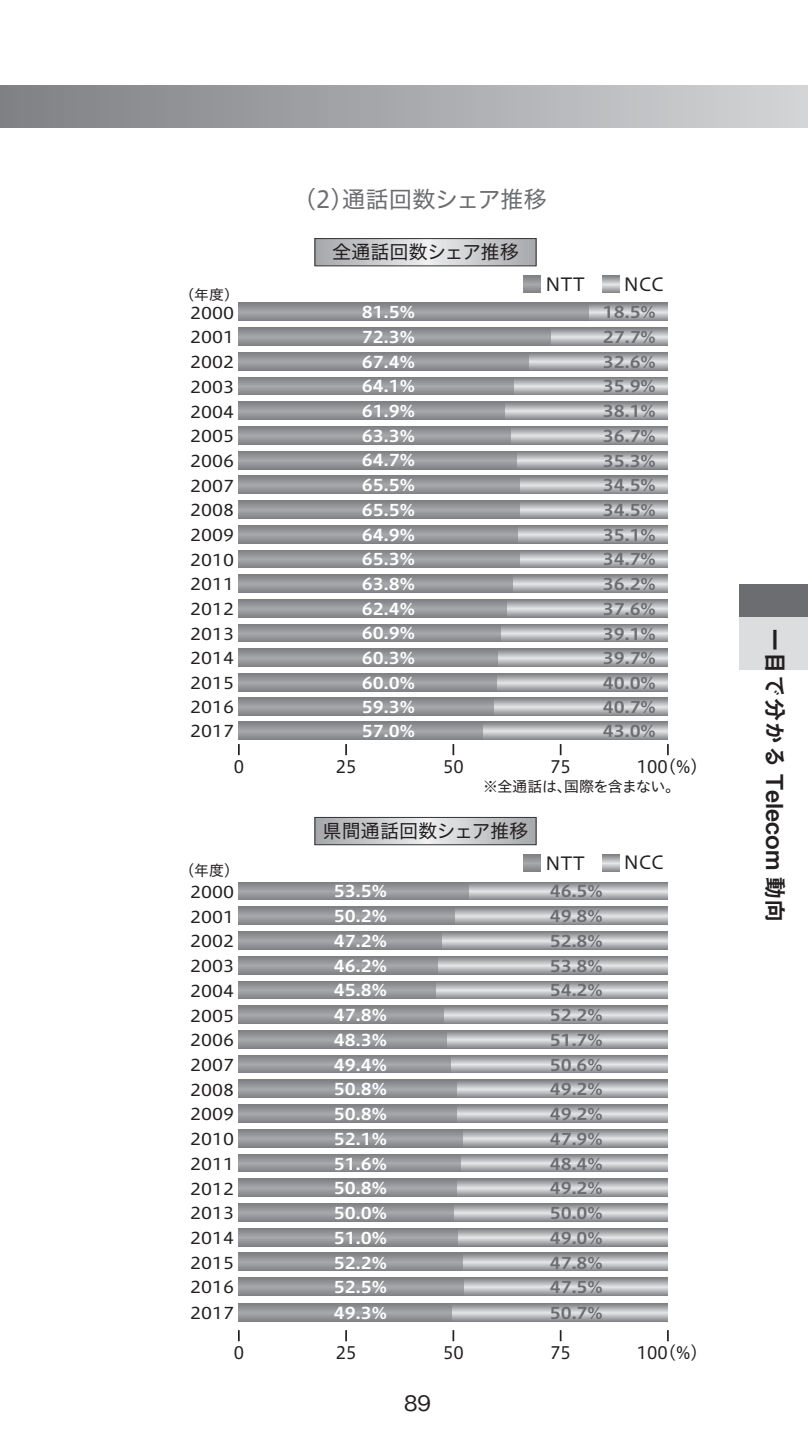
<style>
.page{position:relative;width:808px;height:1446px;background:#fff}
.page>*{position:absolute;margin:0;border:0;box-sizing:border-box;transform-origin:0 0}
.t1{font:23.4px "Midashi Go Pro MB31";color:#231f20}
.t2{font:23.4px "Hiragino UD Sans Std W4";letter-spacing:-.015em;color:#6c6d70}
.t3{font:500 21.3px "Gothic BBB Pro";color:#231f20}
.t4{font:19.2px "Hiragino UD Sans Std W4";letter-spacing:-.005em;color:#231f20}
.t5{font:18px "Hiragino UD Sans Std W4";color:#231f20}
.t6{font:17.1px "Hiragino UD Sans Std W4";color:#231f20}
.t7{font:16.2px/24.6px "Hiragino UD Sans Std W6";color:#fff;text-align:justify;scale:1.12 1}
.t8{font:16.2px/24.6px "Hiragino UD Sans Std W6";color:#6c6d70;text-align:justify;scale:1.12 1}
.t9{font:16.2px/24.6px "Hiragino UD Sans Std W4";color:#231f20;text-align:justify;scale:1.12 1}
.t10{font:15px "Hiragino UD Sans Std W4";letter-spacing:-.025em;color:#231f20}
.t11{font:14.1px "Hiragino UD Sans Std W4";color:#231f20;scale:1.06 1}
</style>
<div class="page">
<svg style="left:238px;top:238px;width:502px;height:1104px"></svg>
<div style="left:0;top:85px;width:808px;height:43px;background:linear-gradient(to right,#7d7f83,#d3d4d7)"></div>
<svg style="left:588px;top:303px;width:80px;height:18px"></svg>
<svg style="left:551px;top:328px;width:117px;height:17px;background:#b3b4b7"></svg>
<svg style="left:528px;top:352px;width:140px;height:18px;background:#b0b1b4"></svg>
<svg style="left:514px;top:377px;width:154px;height:18px;background:#b0b2b5"></svg>
<svg style="left:504px;top:402px;width:164px;height:17px;background:#b3b4b7"></svg>
<svg style="left:510px;top:426px;width:158px;height:18px;background:#b0b1b4"></svg>
<svg style="left:516px;top:451px;width:152px;height:18px;background:#b0b1b4"></svg>
<svg style="left:520px;top:476px;width:148px;height:18px;background:#b0b2b4"></svg>
<svg style="left:520px;top:501px;width:148px;height:17px;background:#b3b4b7"></svg>
<svg style="left:517px;top:525px;width:151px;height:18px;background:#b0b2b4"></svg>
<svg style="left:519px;top:550px;width:149px;height:18px;background:#b0b2b4"></svg>
<svg style="left:513px;top:575px;width:155px;height:17px;background:#b3b4b7"></svg>
<svg style="left:507px;top:599px;width:161px;height:18px;background:#b0b1b4"></svg>
<svg style="left:500px;top:624px;width:168px;height:18px;background:#b0b1b4"></svg>
<svg style="left:498px;top:649px;width:170px;height:17px;background:#b3b4b7"></svg>
<svg style="left:496px;top:673px;width:172px;height:18px;background:#b0b1b4"></svg>
<svg style="left:239px;top:303px;width:349px;height:18px;background:#929397"></svg>
<svg style="left:239px;top:328px;width:312px;height:17px;background:#939498"></svg>
<svg style="left:239px;top:352px;width:289px;height:18px;background:#929497"></svg>
<svg style="left:239px;top:377px;width:275px;height:18px;background:#929497"></svg>
<svg style="left:239px;top:402px;width:265px;height:17px;background:#939598"></svg>
<svg style="left:239px;top:426px;width:271px;height:18px;background:#929497"></svg>
<svg style="left:239px;top:451px;width:277px;height:18px;background:#929497"></svg>
<svg style="left:239px;top:476px;width:281px;height:18px;background:#929497"></svg>
<svg style="left:239px;top:501px;width:281px;height:17px;background:#939498"></svg>
<svg style="left:239px;top:525px;width:278px;height:18px;background:#929397"></svg>
<svg style="left:239px;top:550px;width:280px;height:18px;background:#929397"></svg>
<svg style="left:239px;top:575px;width:274px;height:17px;background:#939598"></svg>
<svg style="left:239px;top:599px;width:268px;height:18px;background:#929497"></svg>
<svg style="left:239px;top:624px;width:261px;height:18px;background:#929497"></svg>
<svg style="left:239px;top:649px;width:259px;height:17px;background:#939598"></svg>
<svg style="left:239px;top:673px;width:257px;height:18px;background:#929497"></svg>
<svg style="left:468px;top:882px;width:200px;height:18px;background:#b0b2b4"></svg>
<svg style="left:454px;top:907px;width:214px;height:17px;background:#b3b4b7"></svg>
<svg style="left:441px;top:931px;width:227px;height:18px;background:#b0b1b4"></svg>
<svg style="left:437px;top:956px;width:231px;height:18px;background:#b0b2b4"></svg>
<svg style="left:435px;top:981px;width:233px;height:18px;background:#b0b2b4"></svg>
<svg style="left:444px;top:1006px;width:224px;height:17px;background:#b3b4b7"></svg>
<svg style="left:446px;top:1030px;width:222px;height:18px;background:#b0b1b4"></svg>
<svg style="left:451px;top:1055px;width:217px;height:18px;background:#b0b2b5"></svg>
<svg style="left:457px;top:1080px;width:211px;height:17px;background:#b3b4b7"></svg>
<svg style="left:457px;top:1104px;width:211px;height:18px;background:#b0b1b4"></svg>
<svg style="left:462px;top:1129px;width:206px;height:18px;background:#b0b2b4"></svg>
<svg style="left:460px;top:1154px;width:208px;height:18px;background:#b0b1b4"></svg>
<svg style="left:457px;top:1179px;width:211px;height:17px;background:#b3b4b7"></svg>
<svg style="left:453px;top:1203px;width:215px;height:18px;background:#b0b1b4"></svg>
<svg style="left:458px;top:1228px;width:210px;height:18px;background:#b0b2b5"></svg>
<svg style="left:463px;top:1253px;width:205px;height:18px;background:#b0b2b5"></svg>
<svg style="left:239px;top:882px;width:229px;height:18px;background:#929497"></svg>
<svg style="left:239px;top:907px;width:215px;height:17px;background:#939598"></svg>
<svg style="left:239px;top:931px;width:202px;height:18px;background:#929397"></svg>
<svg style="left:239px;top:956px;width:198px;height:18px;background:#929397"></svg>
<svg style="left:239px;top:981px;width:196px;height:18px;background:#929397"></svg>
<svg style="left:239px;top:1006px;width:205px;height:17px;background:#939598"></svg>
<svg style="left:239px;top:1030px;width:207px;height:18px;background:#929497"></svg>
<svg style="left:239px;top:1055px;width:212px;height:18px;background:#929497"></svg>
<svg style="left:239px;top:1080px;width:218px;height:17px;background:#939598"></svg>
<svg style="left:239px;top:1104px;width:218px;height:18px;background:#929397"></svg>
<svg style="left:239px;top:1129px;width:223px;height:18px;background:#929397"></svg>
<svg style="left:239px;top:1154px;width:221px;height:18px;background:#929497"></svg>
<svg style="left:239px;top:1179px;width:218px;height:17px;background:#939598"></svg>
<svg style="left:239px;top:1203px;width:214px;height:18px;background:#929497"></svg>
<svg style="left:239px;top:1228px;width:219px;height:18px;background:#929497"></svg>
<svg style="left:239px;top:1253px;width:224px;height:18px;background:#929397"></svg>
<svg style="left:316px;top:240px;width:218px;height:24px;background:#c9cacc"></svg>
<div style="left:314px;top:238px;width:222px;height:28px;border:1px solid #343334"></div>
<svg style="left:602px;top:276px;width:17px;height:17px"></svg>
<svg style="left:523px;top:276px;width:17px;height:17px"></svg>
<svg style="left:238px;top:744px;width:2px;height:11px"></svg>
<svg style="left:345px;top:744px;width:2px;height:11px"></svg>
<svg style="left:452px;top:744px;width:2px;height:11px"></svg>
<svg style="left:667px;top:744px;width:2px;height:11px"></svg>
<svg style="left:493px;top:698px;width:175px;height:17px;background:#b3b4b7"></svg>
<svg style="left:239px;top:698px;width:254px;height:17px;background:#939498"></svg>
<svg style="left:482px;top:722px;width:186px;height:17px;background:#b3b4b7"></svg>
<svg style="left:239px;top:722px;width:243px;height:17px;background:#939598"></svg>
<svg style="left:464px;top:1277px;width:204px;height:18px;background:#b0b1b4"></svg>
<svg style="left:239px;top:1277px;width:225px;height:18px;background:#929397"></svg>
<svg style="left:452px;top:1303px;width:216px;height:18px;background:#b0b1b4"></svg>
<svg style="left:239px;top:1303px;width:213px;height:18px;background:#929497"></svg>
<svg style="left:316px;top:819px;width:218px;height:24px;background:#c9cacc"></svg>
<div style="left:314px;top:817px;width:222px;height:28px;border:1px solid #343334"></div>
<svg style="left:602px;top:854px;width:17px;height:17px"></svg>
<svg style="left:523px;top:854px;width:17px;height:17px"></svg>
<svg style="left:238px;top:1330px;width:2px;height:11px"></svg>
<svg style="left:345px;top:1330px;width:2px;height:11px"></svg>
<svg style="left:452px;top:1330px;width:2px;height:11px"></svg>
<svg style="left:667px;top:1330px;width:2px;height:11px"></svg>
<div style="left:740px;top:584px;width:68px;height:33px;background:#6c6d70"></div>
<div style="left:740px;top:617px;width:68px;height:53px;background:#dcdddf"></div>
<p class="t11" style="left:179px;top:283px;width:58px">（年度）</p>
<p class="t9" style="left:190px;top:324px;width:41px">2001<br>2002<br>2003<br>2004<br>2005<br>2006<br>2007<br>2008<br>2009<br>2010<br>2011<br>2012<br>2013<br>2014<br>2015<br>2016</p>
<p class="t9" style="left:190px;top:299px;width:41px">2000</p>
<h1 class="t2" style="left:293px;top:181px;width:255px">（2）通話回数シェア推移</h1>
<p class="t4" style="left:332px;top:237px;width:188px">全通話回数シェア推移</p>
<p class="t5" style="left:546px;top:270px;width:41px">NTT</p>
<p class="t5" style="left:624px;top:270px;width:42px">NCC</p>
<p class="t7" style="left:362px;top:299px;width:49px">81.5% 72.3% 67.4% 64.1% 61.9% 63.3% 64.7% 65.5% 65.5% 64.9% 65.3% 63.8% 62.4% 60.9% 60.3% 60.0%</p>
<p class="t8" style="left:603px;top:299px;width:49px">18.5% 27.7% 32.6% 35.9% 38.1% 36.7% 35.3% 34.5% 34.5% 35.1% 34.7% 36.2% 37.6% 39.1% 39.7% 40.0%</p>
<p class="t7" style="left:362px;top:694px;width:49px">59.3%</p>
<p class="t8" style="left:603px;top:694px;width:49px">40.7%</p>
<p class="t9" style="left:190px;top:718px;width:41px">2017</p>
<p class="t7" style="left:362px;top:718px;width:49px">57.0%</p>
<p class="t8" style="left:603px;top:718px;width:49px">43.0%</p>
<p class="t6" style="left:234px;top:753px;width:12px">0</p>
<p class="t6" style="left:336px;top:753px;width:22px">25</p>
<p class="t6" style="left:443px;top:753px;width:22px">50</p>
<p class="t6" style="left:550px;top:753px;width:22px">75</p>
<p class="t6" style="left:637px;top:753px;width:72px">100（%）</p>
<p class="t10" style="left:483px;top:775px;width:198px">※全通話は、国際を含まない。</p>
<p class="t10" style="left:179px;top:859px;width:61px">（年度）</p>
<p class="t9" style="left:190px;top:879px;width:41px">2000<br>2001<br>2002<br>2003<br>2004<br>2005<br>2006<br>2007<br>2008<br>2009<br>2010<br>2011<br>2012<br>2013<br>2014<br>2015<br>2016</p>
<p class="t4" style="left:323px;top:816px;width:207px">県間通話回数シェア推移</p>
<p class="t5" style="left:546px;top:849px;width:41px">NTT</p>
<p class="t5" style="left:624px;top:849px;width:42px">NCC</p>
<p class="t7" style="left:334px;top:878px;width:49px">53.5% 50.2% 47.2% 46.2% 45.8% 47.8% 48.3% 49.4% 50.8% 50.8% 52.1% 51.6% 50.8%</p>
<p class="t8" style="left:550px;top:878px;width:49px">46.5% 49.8% 52.8% 53.8% 54.2% 52.2% 51.7% 50.6% 49.2% 49.2% 47.9% 48.4% 49.2%</p>
<p class="t7" style="left:334px;top:1199px;width:49px">50.0%</p>
<p class="t8" style="left:550px;top:1199px;width:49px">50.0%</p>
<p class="t7" style="left:334px;top:1224px;width:49px">51.0%<br>52.2%</p>
<p class="t8" style="left:550px;top:1224px;width:49px">49.0%<br>47.8%</p>
<p class="t7" style="left:334px;top:1274px;width:49px">52.5%</p>
<p class="t8" style="left:550px;top:1274px;width:49px">47.5%</p>
<p class="t9" style="left:190px;top:1300px;width:41px">2017</p>
<p class="t7" style="left:334px;top:1299px;width:49px">49.3%</p>
<p class="t8" style="left:550px;top:1299px;width:49px">50.7%</p>
<p class="t6" style="left:234px;top:1339px;width:12px">0</p>
<p class="t6" style="left:336px;top:1339px;width:22px">25</p>
<p class="t6" style="left:443px;top:1339px;width:22px">50</p>
<p class="t6" style="left:550px;top:1339px;width:22px">75</p>
<p class="t6" style="left:637px;top:1339px;width:72px">100（%）</p>
<h2 class="t3" style="left:404px;top:1385px;width:28px">89</h2>
<h1 class="t1" style="left:794px;top:627px;width:297px;rotate:90deg">一目で分かる Telecom 動向</h1>
</div>
